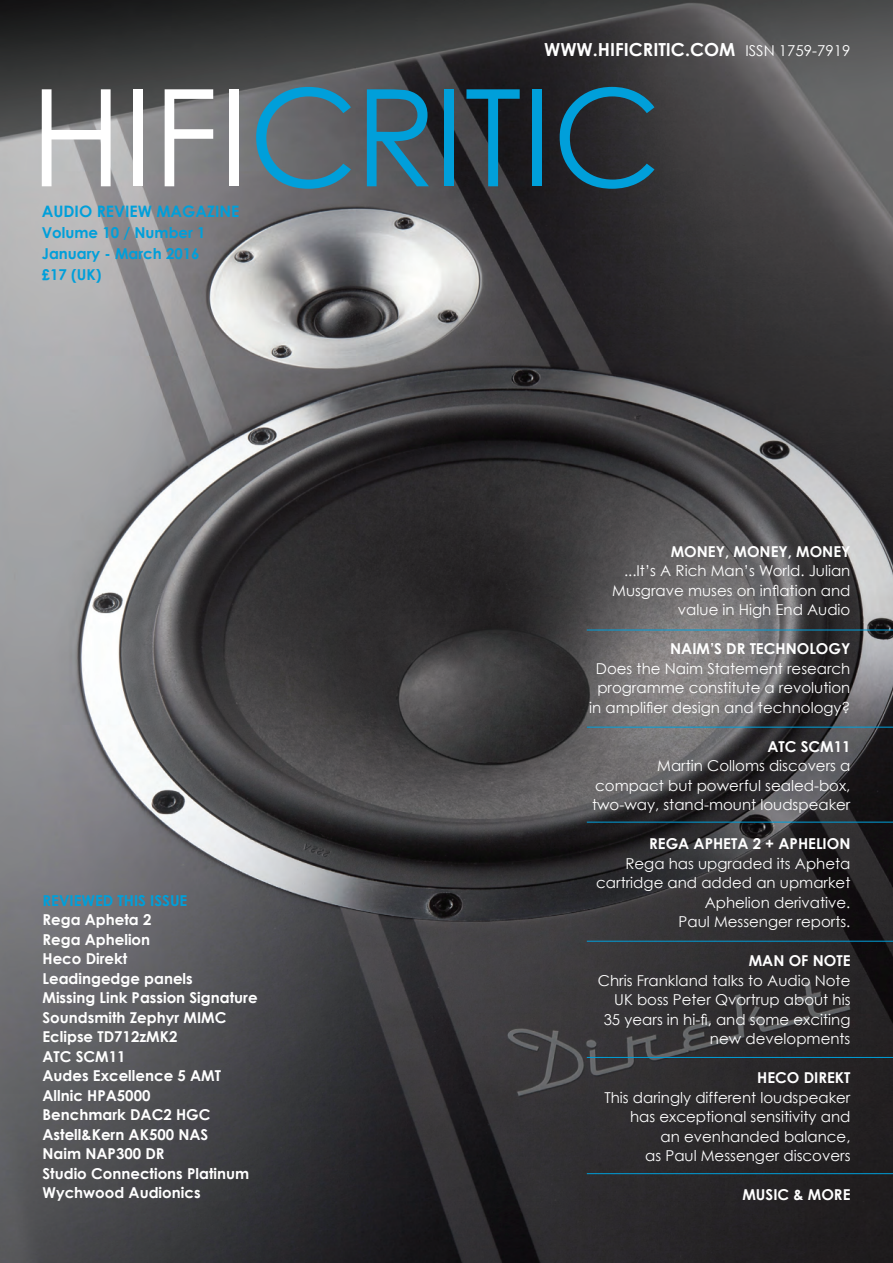
<style>
.page{position:relative;width:893px;height:1263px;background:#fff}
.page>*{position:absolute;margin:0;border:0;box-sizing:border-box;transform-origin:0 0}
.t1{font:135px "Century Gothic";color:#009fda}
.t2{font:700 18px "Century Gothic";color:#fff}
.t3{font:700 15.75px "Century Gothic";color:#009fda}
.t4{font:15px/19.5px "Century Gothic";color:#fff;text-align:right}
.t5{font:700 15px/19.5px "Century Gothic";color:#fff}
.t6{font:700 15px/21px "Century Gothic";color:#009fda}
.s1{font-weight:400;font-size:15px}
.s2{color:#fff}
.s3{color:#009fda}
.s4{font-weight:700}
</style>
<div class="page">
<img style="left:0;top:0;width:893px;height:1263px">
<hr style="left:587px;top:941px;width:306px;height:1px;background:#009fda">
<hr style="left:587px;top:727px;width:306px;height:1px;background:#009fda">
<hr style="left:587px;top:822px;width:306px;height:1px;background:#009fda">
<hr style="left:587px;top:1057px;width:306px;height:1px;background:#009fda">
<hr style="left:587px;top:1173px;width:306px;height:1px;background:#009fda">
<hr style="left:587px;top:630px;width:306px;height:1px;background:#009fda">
<p class="t2" style="left:544px;top:38px;width:308px">WWW.HIFICRITIC.COM <span class="s1">ISSN 1759-7919</span></p>
<p class="t1" style="left:30px;top:55px;width:633px"><span class="s2">HIFI</span>CRITIC</p>
<p class="t3" style="left:42px;top:201px;width:199px">AUDIO REVIEW MAGAZINE</p>
<p class="t6" style="left:42px;top:221px;width:165px">Volume 10 / Number 1<br>January - March 2016 £17 (UK)</p>
<p class="t5" style="left:43px;top:890px;width:217px"><span class="s3">REVIEWED THIS ISSUE<br></span>Rega Apheta 2<br>Rega Aphelion<br>Heco Direkt<br>Leadingedge panels<br>Missing Link Passion Signature<br>Soundsmith Zephyr MIMC<br>Eclipse TD712zMK2<br>ATC SCM11<br>Audes Excellence 5 AMT<br>Allnic HPA5000<br>Benchmark DAC2 HGC<br>Astell&amp;Kern AK500 NAS<br>Naim NAP300 DR<br>Studio Connections Platinum<br>Wychwood Audionics</p>
<p class="t4" style="left:612px;top:541px;width:240px"><span class="s4">MONEY, MONEY, MONEY<br></span>...It’s A Rich Man’s World. Julian<br>Musgrave muses on inflation and value in High End Audio</p>
<p class="t4" style="left:589px;top:639px;width:263px"><span class="s4">NAIM’S DR TECHNOLOGY<br></span>Does the Naim Statement research programme constitute a revolution in amplifier design and technology?</p>
<p class="t4" style="left:592px;top:736px;width:260px"><span class="s4">ATC SCM11<br></span>Martin Colloms discovers a compact but powerful sealed-box, two-way, stand-mount loudspeaker</p>
<p class="t4" style="left:596px;top:834px;width:256px"><span class="s4">REGA APHETA 2 + APHELION<br></span>Rega has upgraded its Apheta cartridge and added an upmarket<br>Aphelion derivative.<br>Paul Messenger reports.</p>
<p class="t4" style="left:598px;top:951px;width:254px"><span class="s4">MAN OF NOTE<br></span>Chris Frankland talks to Audio Note<br>UK boss Peter Qvortrup about his<br>35 years in hi-fi, and some exciting new developments</p>
<p class="t4" style="left:604px;top:1068px;width:248px"><span class="s4">HECO DIREKT<br></span>This daringly different loudspeaker has exceptional sensitivity and<br>an evenhanded balance,<br>as Paul Messenger discovers</p>
<p class="t5" style="left:742px;top:1184px;width:109px">MUSIC &amp; MORE</p>
</div>
